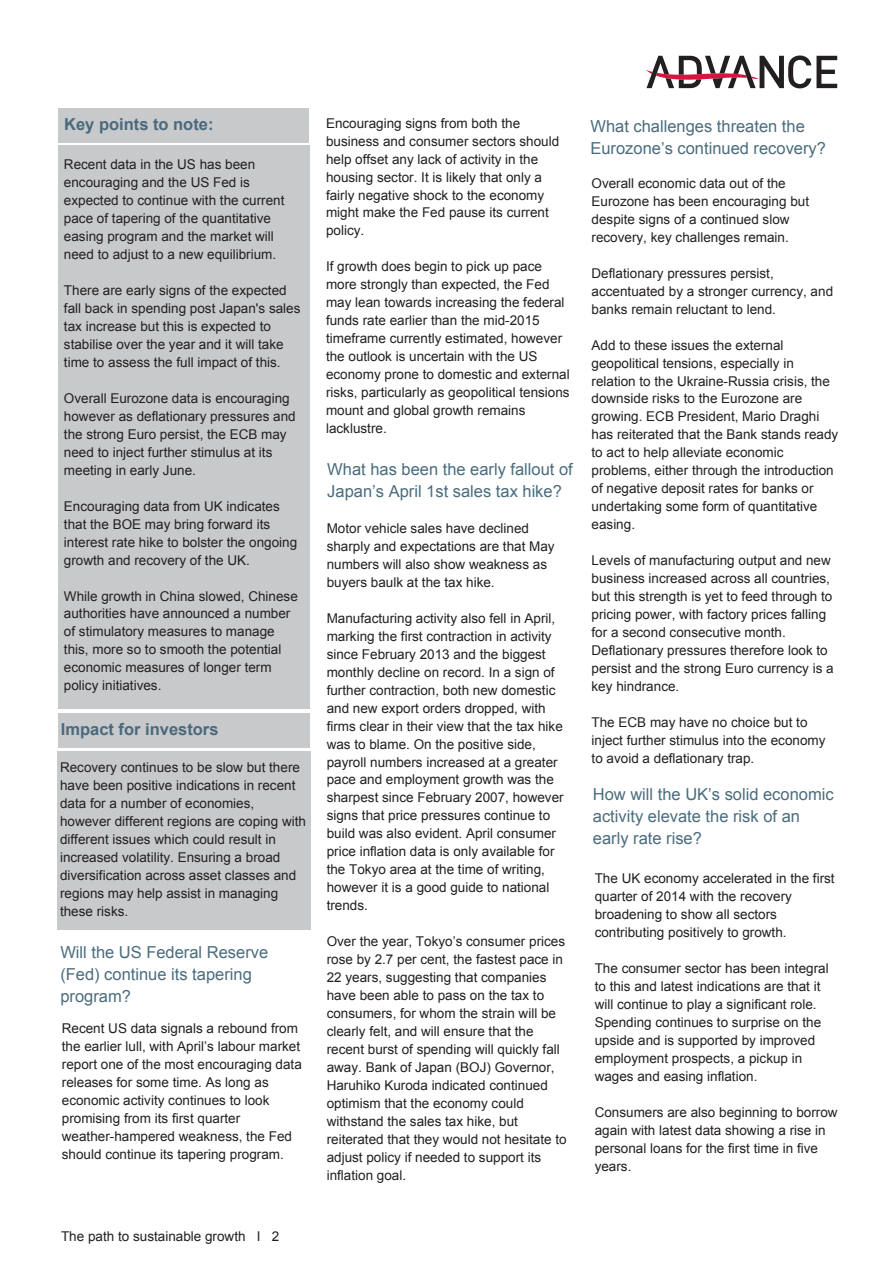
<style>
.page{position:relative;width:893px;height:1263px;background:#fff}
.page>*{position:absolute;margin:0;border:0;box-sizing:border-box;transform-origin:0 0}
.t1{font:16.5px/21.9px "Arial";color:#4a6c7d}
.t2{font:700 16.5px "Arial";color:#4b697d}
.t3{font:13.5px/18px "Arial";color:#231f20}
</style>
<div class="page">
<svg style="left:646px;top:55px;width:191px;height:33px"></svg>
<div style="left:58px;top:146px;width:251px;height:563px;background:#c7c9cb"></div>
<div style="left:58px;top:108px;width:250px;height:35px;background:#c7c9cb"></div>
<div style="left:58px;top:713px;width:252px;height:34px;background:#c7c9cb"></div>
<div style="left:57px;top:751px;width:253px;height:178px;background:#c7c9cb"></div>
<p class="t2" style="left:64px;top:116px;width:151px">Key points to note:</p>
<p class="t3" style="left:64px;top:156px;width:222px">Recent data in the US has been encouraging and the US Fed is expected to continue with the current pace of tapering of the quantitative easing program and the market will need to adjust to a new equilibrium.</p>
<p class="t3" style="left:64px;top:282px;width:238px">There are early signs of the expected fall back in spending post Japan's sales tax increase but this is expected to stabilise over the year and it will take time to assess the full impact of this.</p>
<p class="t3" style="left:64px;top:389px;width:233px">Overall Eurozone data is encouraging however as deflationary pressures and the strong Euro persist, the ECB may need to inject further stimulus at its meeting in early June.</p>
<p class="t3" style="left:64px;top:497px;width:235px">Encouraging data from UK indicates that the BOE may bring forward its interest rate hike to bolster the ongoing growth and recovery of the UK.</p>
<p class="t3" style="left:64px;top:587px;width:235px">While growth in China slowed, Chinese authorities have announced a number of stimulatory measures to manage this, more so to smooth the potential economic measures of longer term policy initiatives.</p>
<p class="t2" style="left:61px;top:720px;width:159px">Impact for investors</p>
<p class="t3" style="left:60px;top:758px;width:247px">Recovery continues to be slow but there have been positive indications in recent data for a number of economies, however different regions are coping with different issues which could result in increased volatility. Ensuring a broad diversification across asset classes and regions may help assist in managing these risks.</p>
<p class="t1" style="left:60px;top:941px;width:209px">Will the US Federal Reserve (Fed) continue its tapering program?</p>
<p class="t3" style="left:62px;top:1019px;width:241px">Recent US data signals a rebound from the earlier lull, with April’s labour market report one of the most encouraging data releases for some time. As long as economic activity continues to look promising from its first quarter weather-hampered weakness, the Fed should continue its tapering program.</p>
<p class="t3" style="left:61px;top:1228px;width:220px">The path to sustainable growth I 2</p>
<p class="t3" style="left:326px;top:114px;width:235px">Encouraging signs from both the business and consumer sectors should help offset any lack of activity in the housing sector. It is likely that only a fairly negative shock to the economy might make the Fed pause its current policy.</p>
<p class="t3" style="left:326px;top:258px;width:245px">If growth does begin to pick up pace more strongly than expected, the Fed may lean towards increasing the federal funds rate earlier than the mid-2015 timeframe currently estimated, however the outlook is uncertain with the US economy prone to domestic and external risks, particularly as geopolitical tensions mount and global growth remains lacklustre.</p>
<p class="t1" style="left:327px;top:459px;width:247px">What has been the early fallout of<br>Japan’s April 1st sales tax hike?</p>
<p class="t3" style="left:327px;top:519px;width:229px">Motor vehicle sales have declined sharply and expectations are that May numbers will also show weakness as buyers baulk at the tax hike.</p>
<p class="t3" style="left:327px;top:609px;width:238px">Manufacturing activity also fell in April, marking the first contraction in activity since February 2013 and the biggest monthly decline on record. In a sign of further contraction, both new domestic and new export orders dropped, with firms clear in their view that the tax hike was to blame. On the positive side, payroll numbers increased at a greater pace and employment growth was the sharpest since February 2007, however signs that price pressures continue to build was also evident. April consumer price inflation data is only available for the Tokyo area at the time of writing, however it is a good guide to national trends.</p>
<p class="t3" style="left:327px;top:932px;width:241px">Over the year, Tokyo’s consumer prices rose by 2.7 per cent, the fastest pace in 22 years, suggesting that companies have been able to pass on the tax to consumers, for whom the strain will be clearly felt, and will ensure that the recent burst of spending will quickly fall away. Bank of Japan (BOJ) Governor, Haruhiko Kuroda indicated continued optimism that the economy could withstand the sales tax hike, but reiterated that they would not hesitate to adjust policy if needed to support its inflation goal.</p>
<p class="t1" style="left:590px;top:116px;width:237px">What challenges threaten the<br>Eurozone’s continued recovery?</p>
<p class="t3" style="left:591px;top:174px;width:219px">Overall economic data out of the Eurozone has been encouraging but despite signs of a continued slow recovery, key challenges remain.</p>
<p class="t3" style="left:591px;top:264px;width:243px">Deflationary pressures persist, accentuated by a stronger currency, and banks remain reluctant to lend.</p>
<p class="t3" style="left:591px;top:336px;width:248px">Add to these issues the external geopolitical tensions, especially in relation to the Ukraine-Russia crisis, the downside risks to the Eurozone are growing. ECB President, Mario Draghi has reiterated that the Bank stands ready to act to help alleviate economic problems, either through the introduction of negative deposit rates for banks or undertaking some form of quantitative easing.</p>
<p class="t3" style="left:591px;top:551px;width:244px">Levels of manufacturing output and new business increased across all countries, but this strength is yet to feed through to pricing power, with factory prices falling for a second consecutive month.<br>Deflationary pressures therefore look to persist and the strong Euro currency is a key hindrance.</p>
<p class="t3" style="left:591px;top:713px;width:235px">The ECB may have no choice but to inject further stimulus into the economy to avoid a deflationary trap.</p>
<p class="t1" style="left:593px;top:784px;width:242px">How will the UK’s solid economic activity elevate the risk of an early rate rise?</p>
<p class="t3" style="left:595px;top:870px;width:241px">The UK economy accelerated in the first quarter of 2014 with the recovery broadening to show all sectors contributing positively to growth.</p>
<p class="t3" style="left:595px;top:959px;width:235px">The consumer sector has been integral to this and latest indications are that it will continue to play a significant role.<br>Spending continues to surprise on the upside and is supported by improved employment prospects, a pickup in wages and easing inflation.</p>
<p class="t3" style="left:595px;top:1103px;width:244px">Consumers are also beginning to borrow again with latest data showing a rise in personal loans for the first time in five years.</p>
</div>
